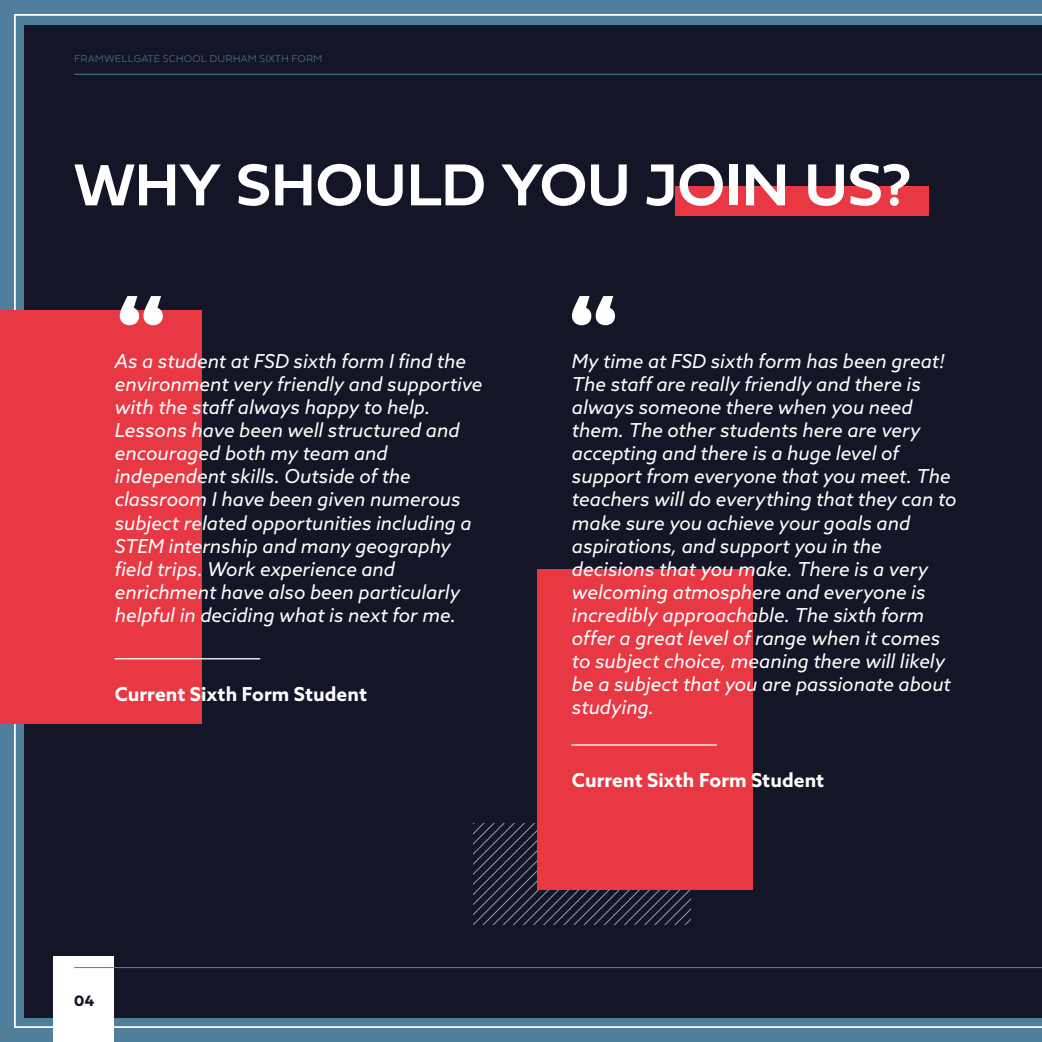
<style>
.page{position:relative;width:1042px;height:1042px;background:#507f9b}
.page>*{position:absolute;margin:0;border:0;box-sizing:border-box;transform-origin:0 0}
.t1{font:61.6px "Fieldwork Geo Demibold";letter-spacing:-.005em;color:#fff}
.t2{font:italic 19.25px/23.1px "Azo Sans";color:#fff}
.t3{font:700 19.25px "Azo Sans";letter-spacing:.005em;color:#fff}
.t4{font:15.75px "Fieldwork Geo Bold";color:#141627}
.t5{font:100 10.15px "Fieldwork Geo";letter-spacing:.025em;color:#507f9b}
</style>
<div class="page">
<div style="left:14px;top:14px;width:1028px;height:1014px;background:#141627"></div>
<svg style="left:473px;top:823px;width:217px;height:102px;background:#292838"></svg>
<div style="left:0;top:311px;width:201px;height:413px;background:#e73843"></div>
<hr style="left:74px;top:74px;width:968px;height:1px;background:#507f9b">
<div style="left:54px;top:956px;width:60px;height:86px;background:#fff"></div>
<hr style="left:74px;top:967px;width:968px;height:1px;background:#507f9b">
<div style="left:537px;top:569px;width:215px;height:320px;background:#e73843"></div>
<div style="left:675px;top:186px;width:254px;height:30px;background:#e73843"></div>
<svg style="left:120px;top:296px;width:43px;height:29px"></svg>
<svg style="left:572px;top:296px;width:43px;height:29px"></svg>
<hr style="left:571px;top:744px;width:146px;height:1px;background:#fff">
<hr style="left:115px;top:658px;width:145px;height:1px;background:#fff">
<p class="t5" style="left:74px;top:51px;width:250px">FRAMWELLGATE SCHOOL DURHAM SIXTH FORM</p>
<h1 class="t1" style="left:74px;top:136px;width:839px">WHY SHOULD YOU JOIN US?</h1>
<p class="t2" style="left:115px;top:349px;width:369px">As a student at FSD sixth form I find the environment very friendly and supportive with the staff always happy to help.<br>Lessons have been well structured and encouraged both my team and independent skills. Outside of the classroom I have been given numerous subject related opportunities including a STEM internship and many geography field trips. Work experience and enrichment have also been particularly helpful in deciding what is next for me.</p>
<p class="t2" style="left:572px;top:349px;width:386px">My time at FSD sixth form has been great!<br>The staff are really friendly and there is always someone there when you need them. The other students here are very accepting and there is a huge level of support from everyone that you meet. The teachers will do everything that they can to make sure you achieve your goals and aspirations, and support you in the decisions that you make. There is a very welcoming atmosphere and everyone is incredibly approachable. The sixth form offer a great level of range when it comes to subject choice, meaning there will likely be a subject that you are passionate about studying.</p>
<p class="t3" style="left:115px;top:681px;width:254px">Current Sixth Form Student</p>
<p class="t4" style="left:74px;top:988px;width:21px">04</p>
<p class="t3" style="left:572px;top:768px;width:254px">Current Sixth Form Student</p>
</div>
